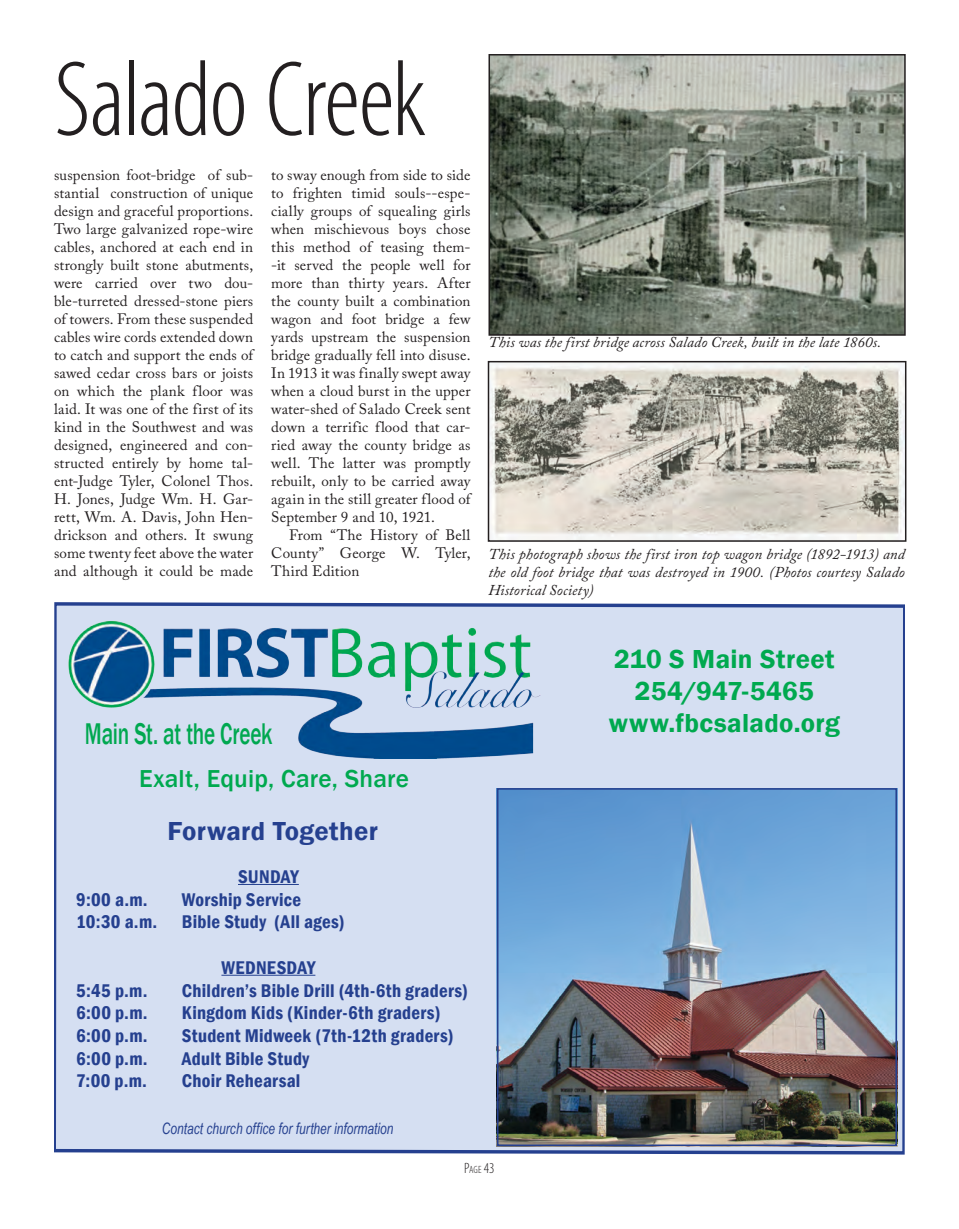
<style>
.page{position:relative;width:959px;height:1229px;background:#fff}
.page>*{position:absolute;margin:0;border:0;box-sizing:border-box;transform-origin:0 0}
.t1{font:300 condensed 108px "Myriad Pro";letter-spacing:-.02em;color:#231f20}
.t2{font:500 30.75px "Franklin Gothic";letter-spacing:-.01em;color:#00a850;scale:.69 1}
.t3{font:600 26.85px/32.1px "Franklin Gothic";letter-spacing:.015em;color:#00a94f;text-align:center}
.t4{font:600 26.85px "Franklin Gothic";letter-spacing:.01em;color:#25408f}
.t5{font:500 25.2px "Franklin Gothic";letter-spacing:.01em;color:#00a94f}
.t6{font:600 condensed 18.9px "Franklin Gothic";letter-spacing:.015em;color:#25408f}
.t7{font:italic 15.75px "Arial Narrow";letter-spacing:.005em;color:#25408f;scale:.92 1}
.t8{font:15px/18px "Adobe Caslon Pro";letter-spacing:.01em;color:#231f20;text-align:justify}
.t9{font:italic 15px/18px "Adobe Caslon Pro";letter-spacing:.01em;color:#231f20;text-align:justify}
.t10{font:300 condensed 15px "Myriad Pro";color:#231f20}
.s1{font-size:10.5px}
</style>
<div class="page">
<div style="left:54px;top:602px;width:850px;height:553px;background:#d5dff2"></div>
<img style="left:500px;top:791px;width:394px;height:352px">
<div style="left:497px;top:788px;width:400px;height:358px;border:2px solid #25408f"></div>
<img style="left:65px;top:618px;width:475px;height:140px">
<hr style="left:238px;top:884px;width:61px;height:1px;background:#25408f">
<hr style="left:221px;top:974px;width:94px;height:1px;background:#25408f">
<img style="left:491px;top:57px;width:411px;height:276px">
<div style="left:488px;top:54px;width:417px;height:282px;border:2px solid #231f20"></div>
<img style="left:491px;top:364px;width:412px;height:175px">
<div style="left:488px;top:361px;width:418px;height:181px;border:2px solid #231f20"></div>
<p class="t1" style="left:54px;top:36px;width:374px">Salado Creek</p>
<p class="t8" style="left:54px;top:165px;width:201px">suspension foot-bridge of sub&shy;stantial construction of unique design and graceful proportions.<br>Two large galvanized rope-wire cables, anchored at each end in strongly built stone abutments, were carried over two dou&shy;ble-turreted dressed-stone piers of towers. From these suspended cables wire cords extended down to catch and support the ends of sawed cedar cross bars or joists on which the plank floor was laid. It was one of the first of its kind in the Southwest and was designed, engineered and con&shy;structed entirely by home tal&shy;ent-Judge Tyler, Colonel Thos.<br>H. Jones, Judge Wm. H. Gar&shy;rett, Wm. A. Davis, John Hen&shy;drickson and others. It swung some twenty feet above the water and although it could be made</p>
<p class="t8" style="left:271px;top:165px;width:201px">to sway enough from side to side to frighten timid souls--espe&shy;cially groups of squealing girls when mischievous boys chose this method of teasing them--it served the people well for more than thirty years. After the county built a combination wagon and foot bridge a few yards upstream the suspension bridge gradually fell into disuse.<br>In 1913 it was finally swept away when a cloud burst in the upper water-shed of Salado Creek sent down a terrific flood that car&shy;ried away the county bridge as well. The latter was promptly rebuilt, only to be carried away again in the still greater flood of September 9 and 10, 1921.</p>
<p class="t8" style="left:271px;top:525px;width:201px;text-indent:18px">From “The History of Bell County” George W. Tyler, Third Edition</p>
<p class="t9" style="left:488px;top:332px;width:394px">This was the first bridge across Salado Creek, built in the late 1860s.</p>
<p class="t9" style="left:488px;top:544px;width:418px">This photograph shows the first iron top wagon bridge (1892-1913) and the old foot bridge that was destroyed in 1900. (Photos courtesy Salado Historical Society)</p>
<p class="t2" style="left:85px;top:714px;width:273px">Main St. at the Creek</p>
<p class="t5" style="left:139px;top:763px;width:272px">Exalt, Equip, Care, Share</p>
<p class="t4" style="left:168px;top:814px;width:212px">Forward Together</p>
<p class="t6" style="left:238px;top:864px;width:62px">SUNDAY</p>
<p class="t6" style="left:76px;top:886px;width:73px">9:00 a.m.</p>
<p class="t6" style="left:182px;top:886px;width:121px">Worship Service</p>
<p class="t6" style="left:76px;top:909px;width:83px">10:30 a.m.</p>
<p class="t6" style="left:182px;top:909px;width:164px">Bible Study (All ages)</p>
<p class="t6" style="left:221px;top:954px;width:95px">WEDNESDAY</p>
<p class="t6" style="left:76px;top:977px;width:73px">5:45 p.m.</p>
<p class="t6" style="left:182px;top:977px;width:288px">Children’s Bible Drill (4th-6th graders)</p>
<p class="t6" style="left:76px;top:1000px;width:73px">6:00 p.m.</p>
<p class="t6" style="left:182px;top:1000px;width:260px">Kingdom Kids (Kinder-6th graders)</p>
<p class="t6" style="left:76px;top:1023px;width:73px">6:00 p.m.</p>
<p class="t6" style="left:182px;top:1023px;width:273px">Student Midweek (7th-12th graders)</p>
<p class="t6" style="left:76px;top:1045px;width:73px">6:00 p.m.</p>
<p class="t6" style="left:182px;top:1045px;width:129px">Adult Bible Study</p>
<p class="t6" style="left:76px;top:1068px;width:72px">7:00 p.m.</p>
<p class="t6" style="left:182px;top:1068px;width:120px">Choir Rehearsal</p>
<p class="t7" style="left:162px;top:1117px;width:253px">Contact church office for further information</p>
<p class="t3" style="left:609px;top:643px;width:232px">210 S Main Street<br>254/947-5465 www.fbcsalado.org</p>
<p class="t10" style="left:464px;top:1158px;width:32px">P<span class="s1">age</span> 43</p>
</div>
